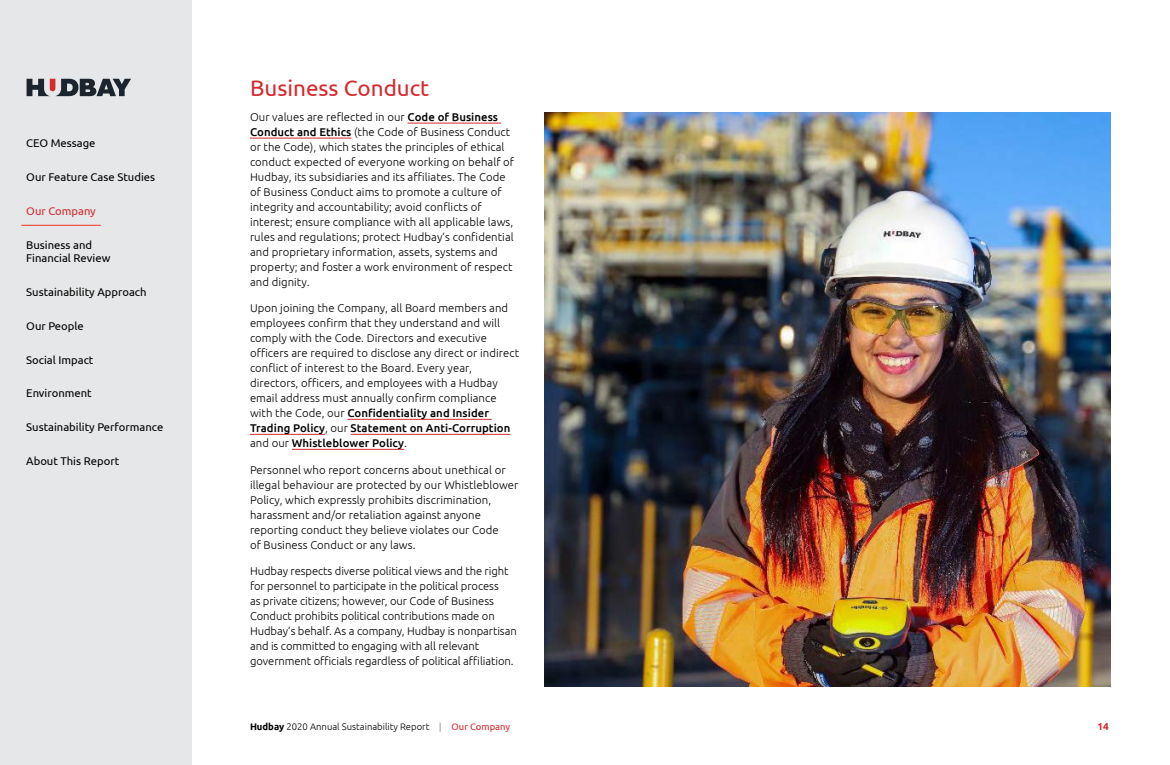
<style>
.page{position:relative;width:1170px;height:765px;background:#fff}
.page>*{position:absolute;margin:0;border:0;box-sizing:border-box;transform-origin:0 0}
.t1{font:22.5px "Ubuntu";color:#d52a2f}
.Body_Text{font:300 11.25px/15px "Ubuntu";letter-spacing:.005em;color:#000}
.t2{font:11.25px/13.8px "Ubuntu";color:#000}
.t3{font:11.25px "Ubuntu";color:#d52a2f}
.t4{font:700 10px "Ubuntu";color:#d52a2f}
.t5{font:300 9.5px "Ubuntu";color:#000}
.s1{font-weight:500}
.s2{font-weight:700}
.s3{font-weight:700;color:#b1b4b6}
.s4{font-weight:400;color:#d52a2f}
</style>
<div class="page">
<div style="left:0;top:0;width:191px;height:765px;background:#e6e7e8"></div>
<svg style="left:27px;top:79px;width:104px;height:17px"></svg>
<hr style="left:408px;top:123px;width:93px;height:1px;background:#d52a2f">
<hr style="left:250px;top:138px;width:101px;height:1px;background:#d52a2f">
<hr style="left:347px;top:419px;width:145px;height:1px;background:#d52a2f">
<hr style="left:250px;top:434px;width:75px;height:1px;background:#d52a2f">
<hr style="left:351px;top:434px;width:159px;height:1px;background:#d52a2f">
<hr style="left:292px;top:449px;width:112px;height:1px;background:#d52a2f">
<hr style="left:21px;top:225px;width:80px;height:1px;background:#ee3524">
<img style="left:544px;top:112px;width:566px;height:574px">
<p class="t2" style="left:26px;top:136px;width:71px">CEO Message</p>
<p class="t2" style="left:26px;top:170px;width:130px">Our Feature Case Studies</p>
<p class="t3" style="left:26px;top:204px;width:71px">Our Company</p>
<p class="t2" style="left:26px;top:238px;width:86px">Business and<br>Financial Review</p>
<p class="t2" style="left:26px;top:285px;width:122px">Sustainability Approach</p>
<p class="t2" style="left:26px;top:319px;width:59px">Our People</p>
<p class="t2" style="left:26px;top:353px;width:69px">Social Impact</p>
<p class="t2" style="left:26px;top:386px;width:67px">Environment</p>
<p class="t2" style="left:26px;top:420px;width:139px">Sustainability Performance</p>
<p class="t2" style="left:26px;top:454px;width:95px">About This Report</p>
<h2 class="t1" style="left:250px;top:75px;width:181px">Business Conduct</h2>
<p class="Body_Text" style="left:250px;top:109px;width:266px">Our values are reflected in our <span class="s1">Code of Business Conduct and Ethics</span> (the Code of Business Conduct or the Code), which states the principles of ethical conduct expected of everyone working on behalf of Hudbay, its subsidiaries and its affiliates. The Code of Business Conduct aims to promote a culture of integrity and accountability; avoid conflicts of interest; ensure compliance with all applicable laws, rules and regulations; protect Hudbay’s confidential and proprietary information, assets, systems and property; and foster a work environment of respect and dignity.</p>
<p class="Body_Text" style="left:250px;top:301px;width:271px">Upon joining the Company, all Board members and employees confirm that they understand and will comply with the Code. Directors and executive officers are required to disclose any direct or indirect conflict of interest to the Board. Every year, directors, officers, and employees with a Hudbay email address must annually confirm compliance with the Code, our <span class="s1">Confidentiality and Insider Trading Policy</span>, our <span class="s1">Statement on Anti-Corruption </span>and our <span class="s1">Whistleblower Policy</span>.</p>
<p class="Body_Text" style="left:250px;top:462px;width:270px">Personnel who report concerns about unethical or illegal behaviour are protected by our Whistleblower Policy, which expressly prohibits discrimination, harassment and/or retaliation against anyone reporting conduct they believe violates our Code<br>of Business Conduct or any laws.</p>
<p class="Body_Text" style="left:250px;top:563px;width:268px">Hudbay respects diverse political views and the right for personnel to participate in the political process<br>as private citizens; however, our Code of Business Conduct prohibits political contributions made on Hudbay’s behalf. As a company, Hudbay is nonpartisan and is committed to engaging with all relevant government officials regardless of political affiliation.</p>
<p class="t5" style="left:250px;top:720px;width:262px"><span class="s2">Hudbay</span> 2020 Annual Sustainability Report <span class="s3">|</span> <span class="s4">Our Company</span></p>
<p class="t4" style="left:1097px;top:720px;width:13px">14</p>
</div>
